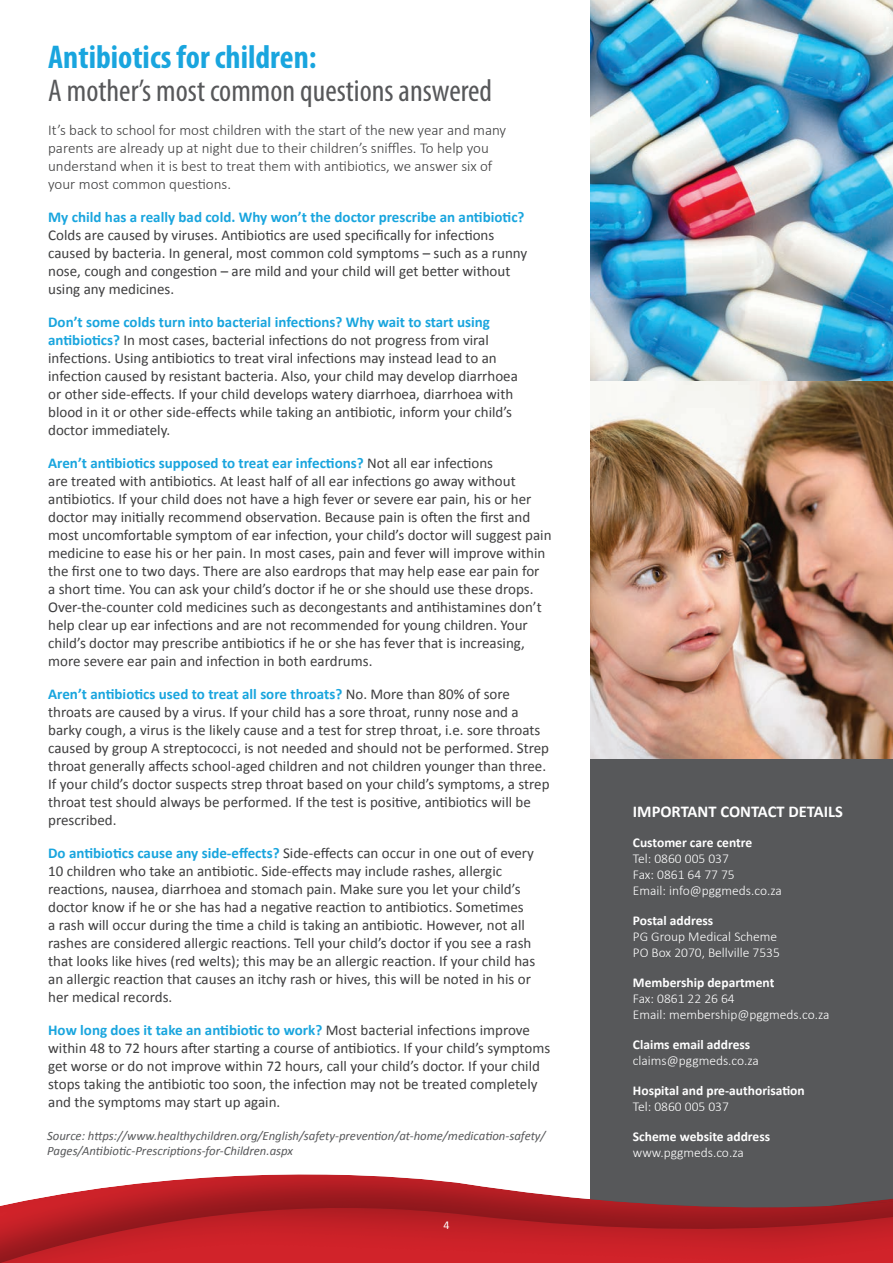
<style>
.page{position:relative;width:893px;height:1263px;background:#fff}
.page>*{position:absolute;margin:0;border:0;box-sizing:border-box;transform-origin:0 0}
.t1{font:700 condensed 33px "Myriad Pro";color:#19a5de}
.t2{font:condensed 31.5px "Myriad Pro";color:#57585a}
.t3{font:700 16.5px "Calibri";color:#fff}
.t4{font:15px/18px "Calibri";color:#3e3e3f}
.t5{font:300 15px/18px "Calibri";color:#3e3e3f}
.t6{font:700 15px "Calibri";color:#19a5de}
.t7{font:300 13.5px/16.2px "Calibri";color:#fff}
.t8{font:700 13.5px "Calibri";color:#fff}
.t9{font:italic 12.75px/15.3px "Calibri";color:#57585a}
.t10{font:12px "Calibri";color:#fff}
.s1{font-weight:700;color:#19a5de}
</style>
<div class="page">
<div style="left:590px;top:750px;width:303px;height:463px;background:#57585a"></div>
<img style="left:590px;top:0;width:303px;height:759px">
<svg style="left:0;top:1174px;width:893px;height:89px"></svg>
<h1 class="t1" style="left:48px;top:36px;width:270px">Antibiotics for children:</h1>
<h2 class="t2" style="left:48px;top:71px;width:445px">A mother’s most common questions answered</h2>
<p class="t5" style="left:48px;top:120px;width:459px">It’s back to school for most children with the start of the new year and many parents are already up at night due to their children’s sniffles. To help you understand when it is best to treat them with antibiotics, we answer six of your most common questions.</p>
<p class="t6" style="left:48px;top:207px;width:478px">My child has a really bad cold. Why won’t the doctor prescribe an antibiotic?</p>
<p class="t4" style="left:48px;top:225px;width:481px">Colds are caused by viruses. Antibiotics are used specifically for infections caused by bacteria. In general, most common cold symptoms – such as a runny nose, cough and congestion – are mild and your child will get better without using any medicines.</p>
<p class="t4" style="left:48px;top:312px;width:471px"><span class="s1">Don’t some colds turn into bacterial infections? Why wait to start using antibiotics?</span> In most cases, bacterial infections do not progress from viral infections. Using antibiotics to treat viral infections may instead lead to an infection caused by resistant bacteria. Also, your child may develop diarrhoea or other side-effects. If your child develops watery diarrhoea, diarrhoea with blood in it or other side-effects while taking an antibiotic, inform your child’s doctor immediately.</p>
<p class="t4" style="left:48px;top:453px;width:505px"><span class="s1">Aren’t antibiotics supposed to treat ear infections?</span> Not all ear infections<br>are treated with antibiotics. At least half of all ear infections go away without antibiotics. If your child does not have a high fever or severe ear pain, his or her doctor may initially recommend observation. Because pain is often the first and most uncomfortable symptom of ear infection, your child’s doctor will suggest pain medicine to ease his or her pain. In most cases, pain and fever will improve within the first one to two days. There are also eardrops that may help ease ear pain for<br>a short time. You can ask your child’s doctor if he or she should use these drops.<br>Over-the-counter cold medicines such as decongestants and antihistamines don’t help clear up ear infections and are not recommended for young children. Your child’s doctor may prescribe antibiotics if he or she has fever that is increasing, more severe ear pain and infection in both eardrums.</p>
<p class="t4" style="left:48px;top:684px;width:503px"><span class="s1">Aren’t antibiotics used to treat all sore throats?</span> No. More than 80% of sore throats are caused by a virus. If your child has a sore throat, runny nose and a barky cough, a virus is the likely cause and a test for strep throat, i.e. sore throats caused by group A streptococci, is not needed and should not be performed. Strep throat generally affects school-aged children and not children younger than three.<br>If your child’s doctor suspects strep throat based on your child’s symptoms, a strep throat test should always be performed. If the test is positive, antibiotics will be prescribed.</p>
<p class="t4" style="left:48px;top:843px;width:489px"><span class="s1">Do antibiotics cause any side-effects?</span> Side-effects can occur in one out of every 10 children who take an antibiotic. Side-effects may include rashes, allergic reactions, nausea, diarrhoea and stomach pain. Make sure you let your child’s doctor know if he or she has had a negative reaction to antibiotics. Sometimes<br>a rash will occur during the time a child is taking an antibiotic. However, not all rashes are considered allergic reactions. Tell your child’s doctor if you see a rash that looks like hives (red welts); this may be an allergic reaction. If your child has an allergic reaction that causes an itchy rash or hives, this will be noted in his or her medical records.</p>
<p class="t4" style="left:48px;top:1020px;width:504px"><span class="s1">How long does it take an antibiotic to work?</span> Most bacterial infections improve within 48 to 72 hours after starting a course of antibiotics. If your child’s symptoms get worse or do not improve within 72 hours, call your child’s doctor. If your child stops taking the antibiotic too soon, the infection may not be treated completely and the symptoms may start up again.</p>
<p class="t9" style="left:47px;top:1127px;width:500px">Source: https://www.healthychildren.org/English/safety-prevention/at-home/medication-safety/<br>Pages/Antibiotic-Prescriptions-for-Children.aspx</p>
<p class="t10" style="left:443px;top:1218px;width:8px">4</p>
<p class="t3" style="left:633px;top:801px;width:212px">IMPORTANT CONTACT DETAILS</p>
<p class="t8" style="left:633px;top:834px;width:121px">Customer care centre</p>
<p class="t7" style="left:633px;top:850px;width:151px">Tel: 0860 005 037<br>Fax: 0861 64 77 75<br>Email: info@pggmeds.co.za</p>
<p class="t8" style="left:633px;top:912px;width:82px">Postal address</p>
<p class="t7" style="left:633px;top:928px;width:149px">PG Group Medical Scheme<br>PO Box 2070, Bellville 7535</p>
<p class="t8" style="left:633px;top:974px;width:143px">Membership department</p>
<p class="t7" style="left:633px;top:990px;width:198px">Fax: 0861 22 26 64<br>Email: membership@pggmeds.co.za</p>
<p class="t8" style="left:633px;top:1036px;width:119px">Claims email address</p>
<p class="t7" style="left:633px;top:1052px;width:128px">claims@pggmeds.co.za</p>
<p class="t8" style="left:633px;top:1082px;width:173px">Hospital and pre-authorisation</p>
<p class="t7" style="left:633px;top:1098px;width:98px">Tel: 0860 005 037</p>
<p class="t8" style="left:633px;top:1128px;width:139px">Scheme website address</p>
<p class="t7" style="left:633px;top:1144px;width:112px">www.pggmeds.co.za</p>
</div>
